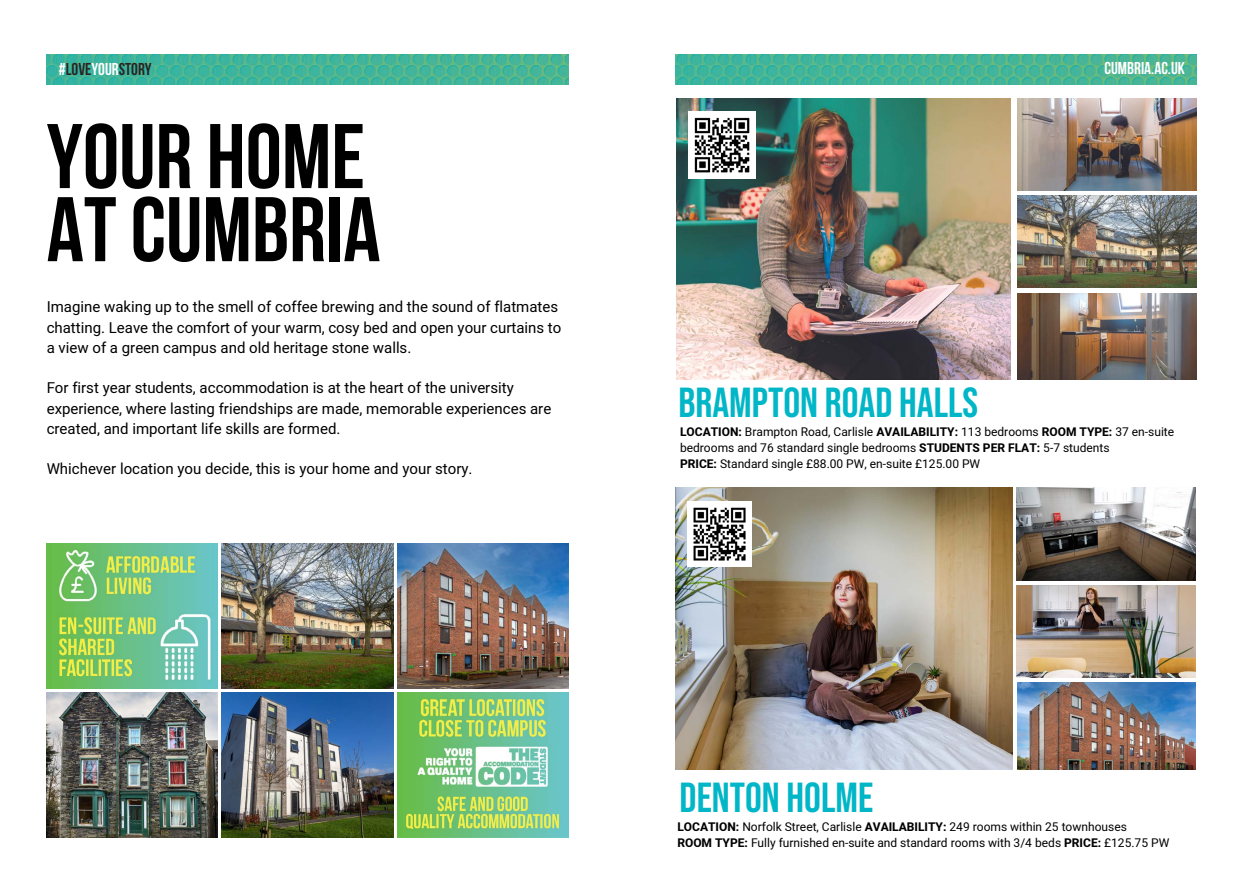
<style>
.page{position:relative;width:1259px;height:893px;background:#fff}
.page>*{position:absolute;margin:0;border:0;box-sizing:border-box;transform-origin:0 0}
.t1{font:700 91.5px/73.1px "Bebas Neue";color:#000}
.t2{font:42px "Bebas Neue";color:#00b6c7}
.t3{font:700 17.1px "Bebas Neue";color:#2a2522}
.t4{font:700 17.1px "Bebas Neue";color:#fff}
.t5{font:15px/20.2px "Heebo";color:#000}
.t6{font:12px/16px "Heebo";color:#000}
.s1{color:#fff}
.s2{font-weight:700}
</style>
<div class="page">
<img style="left:46px;top:692px;width:171px;height:145px">
<img style="left:222px;top:692px;width:171px;height:145px">
<img style="left:222px;top:543px;width:171px;height:146px">
<img style="left:397px;top:692px;width:171px;height:145px">
<img style="left:46px;top:543px;width:171px;height:146px">
<img style="left:398px;top:543px;width:171px;height:146px">
<img style="left:676px;top:54px;width:520px;height:31px">
<img style="left:46px;top:54px;width:522px;height:31px">
<img style="left:1017px;top:488px;width:178px;height:92px">
<img style="left:1016px;top:585px;width:179px;height:92px">
<img style="left:1017px;top:683px;width:179px;height:86px">
<img style="left:676px;top:488px;width:336px;height:281px">
<img style="left:687px;top:502px;width:64px;height:64px">
<img style="left:676px;top:98px;width:335px;height:282px">
<img style="left:1017px;top:98px;width:179px;height:93px">
<img style="left:1017px;top:196px;width:179px;height:92px">
<img style="left:1017px;top:293px;width:179px;height:87px">
<img style="left:688px;top:111px;width:67px;height:68px">
<p class="t3" style="left:59px;top:60px;width:94px"><span class="s1">#</span>LOVE<span class="s1">YOUR</span>STORY</p>
<p class="t4" style="left:1104px;top:59px;width:82px">CUMBRIA.AC.UK</p>
<h1 class="t1" style="left:47px;top:119px;width:335px">YOUR HOME<br>ATCUMBRIA</h1>
<p class="t5" style="left:47px;top:297px;width:516px">Imagine waking up to the smell of coffee brewing and the sound of flatmates chatting. Leave the comfort of your warm, cosy bed and open your curtains to a view of a green campus and old heritage stone walls.</p>
<p class="t5" style="left:47px;top:378px;width:506px">For first year students, accommodation is at the heart of the university experience, where lasting friendships are made, memorable experiences are created, and important life skills are formed.</p>
<p class="t5" style="left:47px;top:459px;width:427px">Whichever location you decide, this is your home and your story.</p>
<h2 class="t2" style="left:678px;top:379px;width:301px">BRAMPTON ROAD HALLS</h2>
<p class="t6" style="left:680px;top:424px;width:496px"><span class="s2">LOCATION:</span> Brampton Road, Carlisle <span class="s2">AVAILABILITY:</span> 113 bedrooms <span class="s2">ROOM TYPE:</span> 37 en-suite bedrooms and 76 standard single bedrooms <span class="s2">STUDENTS PER FLAT:</span> 5-7 students<br><span class="s2">PRICE:</span> Standard single £88.00 PW, en-suite £125.00 PW</p>
<h2 class="t2" style="left:679px;top:774px;width:195px">DENTON HOLME</h2>
<p class="t6" style="left:677px;top:819px;width:493px"><span class="s2">LOCATION:</span> Norfolk Street, Carlisle <span class="s2">AVAILABILITY:</span> 249 rooms within 25 townhouses<br><span class="s2">ROOM TYPE:</span> Fully furnished en-suite and standard rooms with 3/4 beds <span class="s2">PRICE:</span> £125.75 PW</p>
</div>
